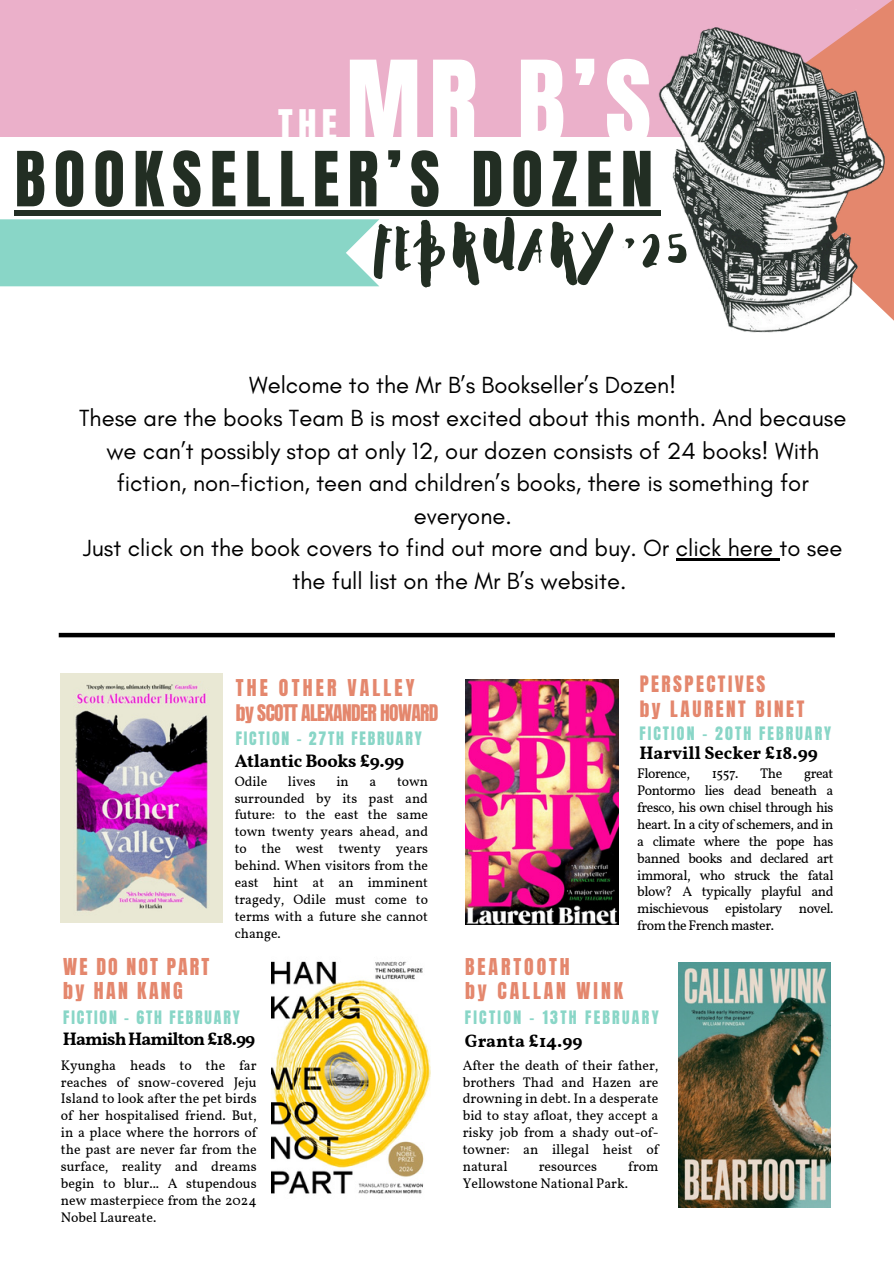
<style>
.page{position:relative;width:894px;height:1264px;background:#fff}
.page>*{position:absolute;margin:0;border:0;box-sizing:border-box;transform-origin:0 0}
.t1{font:100.5px "Anton";color:#fff}
.t2{font:64.5px "Anton";letter-spacing:.13em;color:#222e23}
.t3{font:37.05px "Anton";color:#fff}
.t4{font:23.85px/32.7px "Glacial Indifference";color:#000;text-align:center}
.t5{font:19.8px "Anton";letter-spacing:.15em;color:#e4876d}
.t6{font:19.8px "Anton";letter-spacing:.105em;color:#e4876d}
.t7{font:19.8px "Anton";letter-spacing:.12em;color:#e4876d}
.t8{font:19.5px "Anton";letter-spacing:-.035em;color:#e4876d}
.t9{font:19.2px "Anton";letter-spacing:.13em;color:#e4876d}
.t10{font:700 18px "Vollkorn";letter-spacing:-.015em;color:#000}
.t11{font:700 18px "Vollkorn";letter-spacing:-.05em;color:#000}
.t12{font:15.75px "Anton";letter-spacing:.135em;color:#89d6c7}
.t13{font:15.75px "Anton";letter-spacing:.115em;color:#89d6c7}
.t14{font:13.95px/16.8px "Vollkorn";color:#000;text-align:justify}
.t15{font:13.95px "Vollkorn";letter-spacing:-.035em;color:#000}
.t16{font:13.65px/16.8px "Vollkorn";color:#000;text-align:justify}
</style>
<div class="page">
<hr style="left:59px;top:633px;width:775px;height:4px;background:#000">
<img style="left:61px;top:674px;width:162px;height:248px">
<img style="left:272px;top:961px;width:158px;height:233px">
<div style="left:0;top:0;width:893px;height:137px;background:#ebb0ca"></div>
<div style="left:0;top:219px;width:379px;height:67px;background:#89d6c7"></div>
<div style="left:15px;top:210px;width:646px;height:5px;background:#222e23"></div>
<img style="left:502px;top:0;width:391px;height:333px">
<img style="left:678px;top:962px;width:152px;height:245px">
<img style="left:465px;top:679px;width:153px;height:245px">
<hr style="left:675px;top:558px;width:104px;height:3px;background:#000">
<svg style="left:374px;top:219px;width:5px;height:68px"></svg>
<svg style="left:502px;top:216px;width:40px;height:69px"></svg>
<svg style="left:550px;top:221px;width:63px;height:64px"></svg>
<svg style="left:625px;top:238px;width:9px;height:10px"></svg>
<svg style="left:642px;top:233px;width:17px;height:34px"></svg>
<svg style="left:667px;top:233px;width:19px;height:30px"></svg>
<p class="t1" style="left:346px;top:32px;width:307px">MR B’S</p>
<h4 class="t2" style="left:15px;top:133px;width:639px">BOOKSELLER’S DOZEN</h4>
<p class="t3" style="left:278px;top:99px;width:60px">THE</p>
<h3 class="t4" style="left:79px;top:368px;width:768px">Welcome to the Mr B’s Bookseller’s Dozen!<br>These are the books Team B is most excited about this month. And because we can’t possibly stop at only 12, our dozen consists of 24 books! With fiction, non-fiction, teen and children’s books, there is something for everyone.<br>Just click on the book covers to find out more and buy. Or click here to see the full list on the Mr B’s website.</h3>
<h5 class="t5" style="left:236px;top:674px;width:180px">THE OTHER VALLEY</h5>
<p class="t8" style="left:236px;top:699px;width:204px">by SCOTT ALEXANDER HOWARD</p>
<p class="t13" style="left:236px;top:727px;width:187px">FICTION - 27TH FEBRUARY</p>
<p class="t10" style="left:235px;top:750px;width:171px">Atlantic Books £9.99</p>
<p class="t16" style="left:235px;top:773px;width:34px">Odile</p>
<p class="t16" style="left:288px;top:773px;width:29px">lives</p>
<p class="t16" style="left:336px;top:773px;width:14px">in</p>
<p class="t16" style="left:369px;top:773px;width:8px">a</p>
<p class="t16" style="left:235px;top:773px;width:195px;text-indent:162px">town surrounded by its past and future: to the east the same town twenty years ahead, and to the west twenty years behind. When visitors from the east hint at an imminent tragedy, Odile must come to terms with a future she cannot change.</p>
<p class="t6" style="left:63px;top:952px;width:147px">WE DO NOT PART</p>
<p class="t7" style="left:63px;top:976px;width:121px">by HAN KANG</p>
<h6 class="t11" style="left:63px;top:1027px;width:194px">HamishHamilton£18.99</h6>
<p class="t13" style="left:63px;top:1006px;width:178px">FICTION - 6TH FEBRUARY</p>
<p class="t14" style="left:61px;top:1057px;width:197px">Kyungha heads to the far reaches of snow-covered Jeju Island to look after the pet birds of her hospitalised friend. But, in a place where the horrors of the past are never far from the surface, reality and dreams begin to blur... A stupendous new masterpiece from the 2024<br>Nobel Laureate.</p>
<p class="t9" style="left:639px;top:670px;width:127px">PERSPECTIVES</p>
<h6 class="t9" style="left:639px;top:695px;width:166px">by LAURENT BINET</h6>
<p class="t12" style="left:639px;top:722px;width:193px">FICTION - 20TH FEBRUARY</p>
<p class="t10" style="left:639px;top:741px;width:180px">Harvill Secker £18.99</p>
<p class="t15" style="left:637px;top:765px;width:54px">Florence,</p>
<p class="t14" style="left:711px;top:766px;width:28px">1557.</p>
<p class="t14" style="left:760px;top:766px;width:24px">The</p>
<p class="t14" style="left:637px;top:766px;width:198px;text-indent:167px">great Pontormo lies dead beneath a fresco, his own chisel through his heart. In a city of schemers, and in a climate where the pope has banned books and declared art immoral, who struck the fatal blow? A typically playful and mischievous epistolary novel. from the French master.</p>
<h6 class="t5" style="left:465px;top:952px;width:106px">BEARTOOTH</h6>
<p class="t5" style="left:465px;top:976px;width:159px">by CALLAN WINK</p>
<p class="t12" style="left:464px;top:1005px;width:195px">FICTION - 13TH FEBRUARY</p>
<p class="t10" style="left:464px;top:1029px;width:119px">Granta £14.99</p>
<p class="t14" style="left:462px;top:1057px;width:197px">After the death of their father, brothers Thad and Hazen are drowning in debt. In a desperate bid to stay afloat, they accept a risky job from a shady out-of&shy;towner: an illegal heist of natural</p>
<p class="t14" style="left:538px;top:1158px;width:60px">resources</p>
<p class="t14" style="left:628px;top:1158px;width:32px">from</p>
<p class="t14" style="left:462px;top:1175px;width:167px">Yellowstone National Park.</p>
</div>
